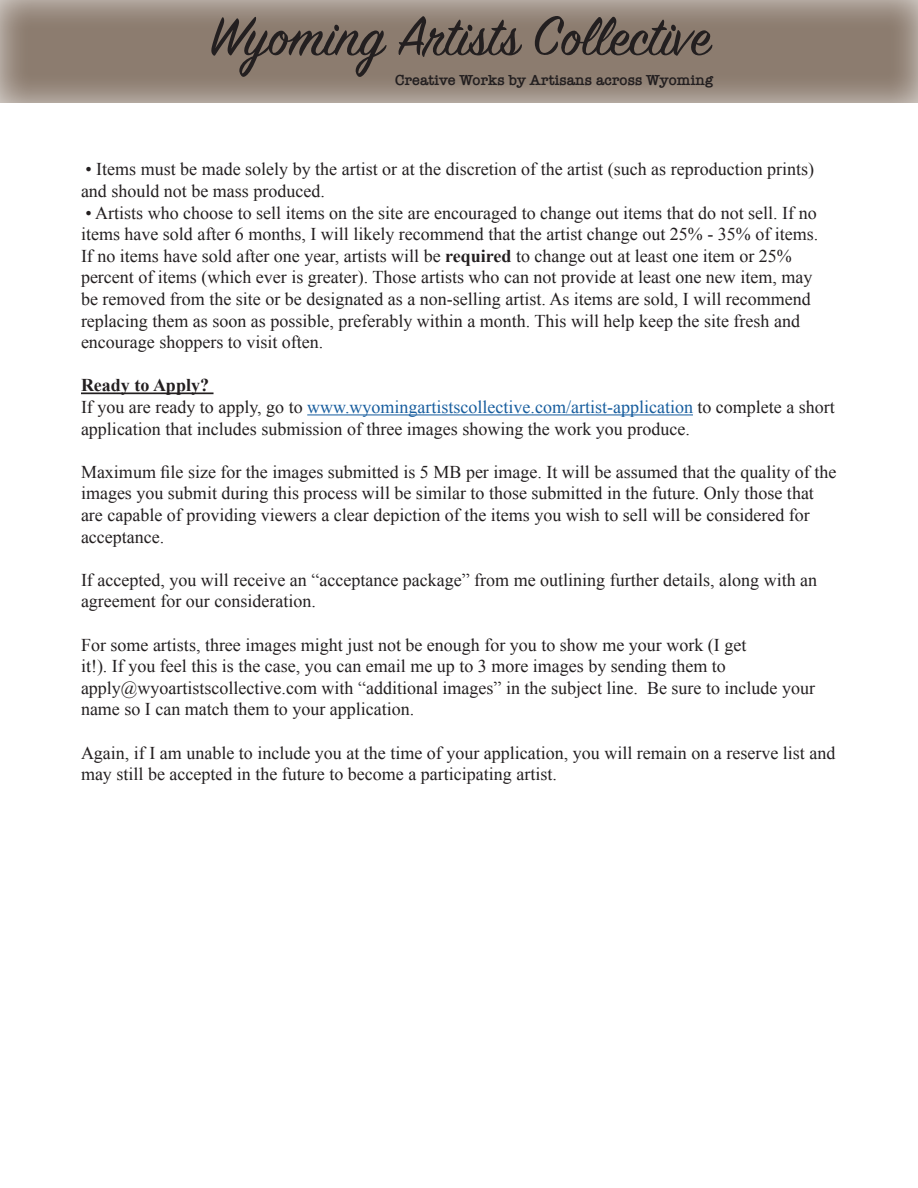
<style>
.page{position:relative;width:918px;height:1188px;background:#fff}
.page>*{position:absolute;margin:0;border:0;box-sizing:border-box;transform-origin:0 0}
.t1{font:60.9px "Sign Painter House Script";color:#231f20}
.t2{font:18px/21.6px "Times New Roman";color:#231f20}
.t3{font:700 18px "Times New Roman";color:#231f20}
.t4{font:600 15px "American Typewriter";color:#231f20}
.s1{font-weight:700}
.s2{color:#175d9e}
</style>
<div class="page">
<hr style="left:81px;top:392px;width:133px;height:2px;background:#231f20">
<hr style="left:307px;top:415px;width:386px;height:1px;background:#175d9e">
<div style="left:0;top:0;width:918px;height:105px;background:#fff;opacity:.75"></div>
<p class="t1" style="left:209px;top:-1px;width:503px">Wyoming Artists Collective</p>
<p class="t4" style="left:395px;top:68px;width:320px">Creative Works by Artisans across Wyoming</p>
<p class="t2" style="left:81px;top:158px;width:735px">• Items must be made solely by the artist or at the discretion of the artist (such as reproduction prints) and should not be mass produced.</p>
<p class="t2" style="left:81px;top:201px;width:739px">• Artists who choose to sell items on the site are encouraged to change out items that do not sell. If no items have sold after 6 months, I will likely recommend that the artist change out 25% - 35% of items.<br>If no items have sold after one year, artists will be <span class="s1">required</span> to change out at least one item or 25% percent of items (which ever is greater). Those artists who can not provide at least one new item, may be removed from the site or be designated as a non-selling artist. As items are sold, I will recommend replacing them as soon as possible, preferably within a month. This will help keep the site fresh and encourage shoppers to visit often.</p>
<p class="t3" style="left:81px;top:373px;width:130px">Ready to Apply?</p>
<p class="t2" style="left:81px;top:396px;width:755px">If you are ready to apply, go to <span class="s2">www.wyomingartistscollective.com/artist-application</span> to complete a short application that includes submission of three images showing the work you produce.</p>
<p class="t2" style="left:81px;top:461px;width:757px">Maximum file size for the images submitted is 5 MB per image. It will be assumed that the quality of the images you submit during this process will be similar to those submitted in the future. Only those that are capable of providing viewers a clear depiction of the items you wish to sell will be considered for acceptance.</p>
<p class="t2" style="left:81px;top:569px;width:738px">If accepted, you will receive an “acceptance package” from me outlining further details, along with an agreement for our consideration.</p>
<p class="t2" style="left:81px;top:633px;width:736px">For some artists, three images might just not be enough for you to show me your work (I get<br>it!). If you feel this is the case, you can email me up to 3 more images by sending them to apply@wyoartistscollective.com with “additional images” in the subject line. Be sure to include your name so I can match them to your application.</p>
<p class="t2" style="left:81px;top:741px;width:756px">Again, if I am unable to include you at the time of your application, you will remain on a reserve list and may still be accepted in the future to become a participating artist.</p>
</div>
